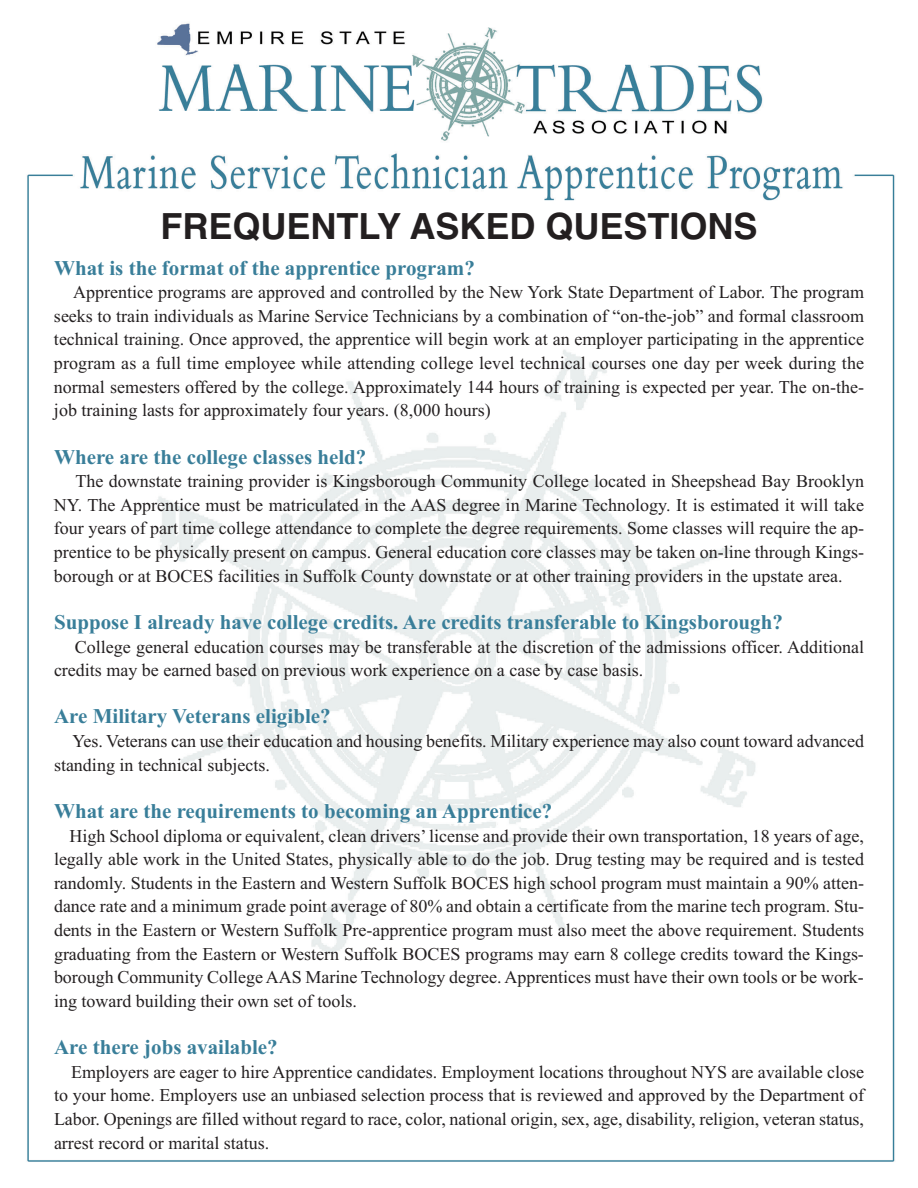
<style>
.page{position:relative;width:918px;height:1188px;background:#fff}
.page>*{position:absolute;margin:0;border:0;box-sizing:border-box;transform-origin:0 0}
.t1{font:700 36px "Helvetica";color:#231f20}
.t2{font:700 21px "Times New Roman";color:#397e99}
.t3{font:18px/23.7px "Times New Roman";color:#231f20;text-align:justify}
</style>
<div class="page">
<img style="left:27px;top:23px;width:868px;height:1139px">
<h1 class="t1" style="left:161px;top:213px;width:598px">FREQUENTLY ASKED QUESTIONS</h1>
<p class="t2" style="left:54px;top:261px;width:422px">What is the format of the apprentice program?</p>
<p class="t3" style="left:54px;top:282px;width:812px;text-indent:19px">Apprentice programs are approved and controlled by the New York State Department of Labor. The program seeks to train individuals as Marine Service Technicians by a combination of “on-the-job” and formal classroom technical training. Once approved, the apprentice will begin work at an employer participating in the apprentice program as a full time employee while attending college level technical courses one day per week during the normal semesters offered by the college. Approximately 144 hours of training is expected per year. The on-the&shy;job training lasts for approximately four years. (8,000 hours)</p>
<p class="t2" style="left:54px;top:450px;width:314px">Where are the college classes held?</p>
<p class="t3" style="left:54px;top:471px;width:812px;text-indent:22px">The downstate training provider is Kingsborough Community College located in Sheepshead Bay Brooklyn NY. The Apprentice must be matriculated in the AAS degree in Marine Technology. It is estimated it will take four years of part time college attendance to complete the degree requirements. Some classes will require the ap&shy;prentice to be physically present on campus. General education core classes may be taken on-line through Kings&shy;borough or at BOCES facilities in Suffolk County downstate or at other training providers in the upstate area.</p>
<p class="t2" style="left:54px;top:615px;width:730px">Suppose I already have college credits. Are credits transferable to Kingsborough?</p>
<p class="t3" style="left:54px;top:636px;width:812px;text-indent:21px">College general education courses may be transferable at the discretion of the admissions officer. Additional credits may be earned based on previous work experience on a case by case basis.</p>
<p class="t2" style="left:54px;top:710px;width:278px">Are Military Veterans eligible?</p>
<p class="t3" style="left:54px;top:731px;width:812px;text-indent:18px">Yes. Veterans can use their education and housing benefits. Military experience may also count toward advanced standing in technical subjects.</p>
<p class="t2" style="left:54px;top:804px;width:500px">What are the requirements to becoming an Apprentice?</p>
<p class="t3" style="left:54px;top:825px;width:812px;text-indent:16px">High School diploma or equivalent, clean drivers’ license and provide their own transportation, 18 years of age, legally able work in the United States, physically able to do the job. Drug testing may be required and is tested randomly. Students in the Eastern and Western Suffolk BOCES high school program must maintain a 90% atten&shy;dance rate and a minimum grade point average of 80% and obtain a certificate from the marine tech program. Stu&shy;dents in the Eastern or Western Suffolk Pre-apprentice program must also meet the above requirement. Students graduating from the Eastern or Western Suffolk BOCES programs may earn 8 college credits toward the Kings&shy;borough Community College AAS Marine Technology degree. Apprentices must have their own tools or be work&shy;ing toward building their own set of tools.</p>
<p class="t2" style="left:54px;top:1040px;width:225px">Are there jobs available?</p>
<p class="t3" style="left:54px;top:1062px;width:812px;text-indent:17px">Employers are eager to hire Apprentice candidates. Employment locations throughout NYS are available close to your home. Employers use an unbiased selection process that is reviewed and approved by the Department of Labor. Openings are filled without regard to race, color, national origin, sex, age, disability, religion, veteran status, arrest record or marital status.</p>
</div>
